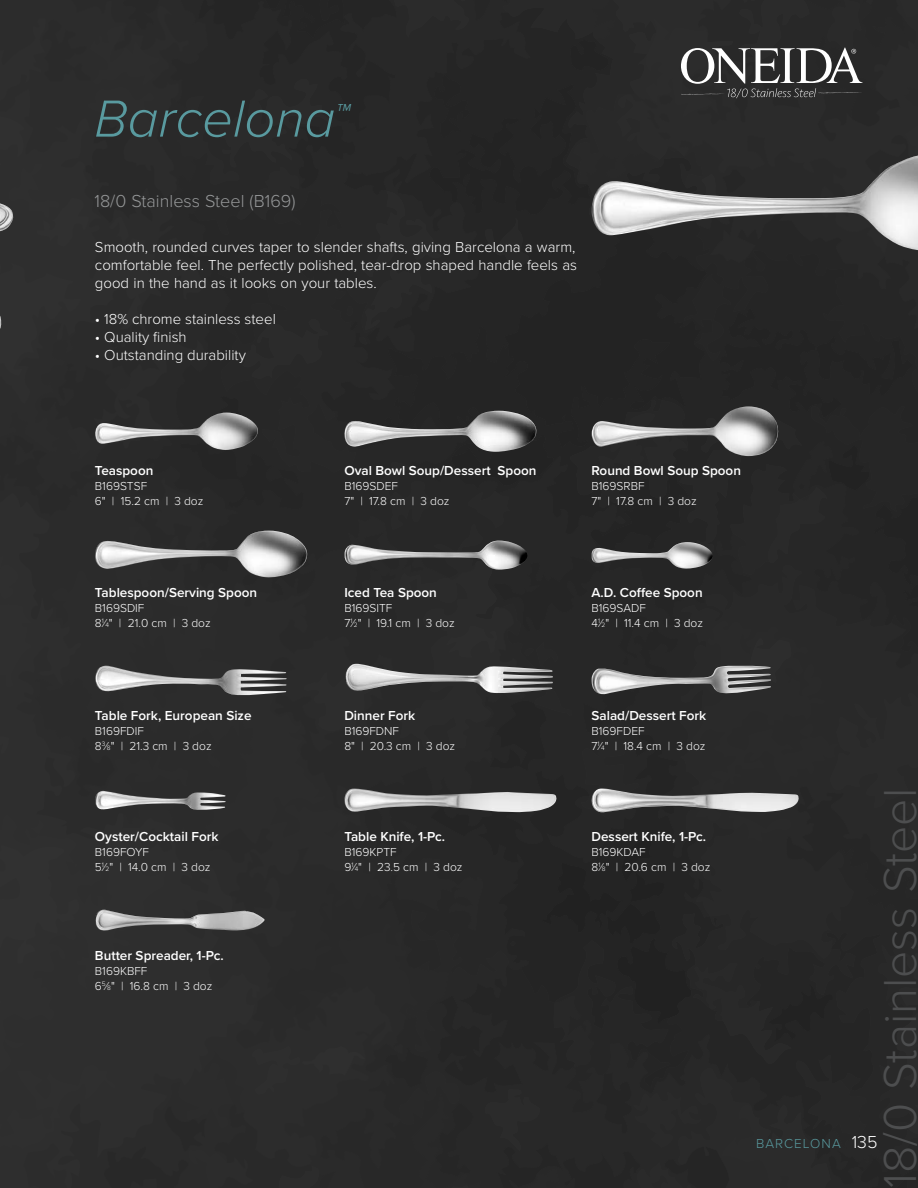
<style>
.page{position:relative;width:918px;height:1188px;background:#282828}
.page>*{position:absolute;margin:0;border:0;box-sizing:border-box;transform-origin:0 0}
.t1{font:italic 300 54px "Proxima Nova";color:#599a9f}
.t2{font:300 48px "Proxima Nova";color:#4d4e4f}
.t3{font:300 18px "Proxima Nova";color:#959798}
.t4{font:300 15px/18px "Proxima Nova";color:#fff;text-align:justify}
.t5{font:600 13.5px "Proxima Nova";color:#fff}
.t6{font:300 13.5px "Proxima Nova";letter-spacing:.075em;color:#599a9f}
.t7{font:300 12px/15px "Proxima Nova";color:#fff}
.s1{font-size:6.6px}
.s2{font-size:18px;color:#fff}
</style>
<div class="page">
<img style="left:0;top:203px;width:13px;height:126px">
<img style="left:592px;top:156px;width:326px;height:94px">
<img style="left:591px;top:406px;width:188px;height:50px">
<img style="left:344px;top:541px;width:184px;height:29px">
<img style="left:95px;top:531px;width:212px;height:47px">
<img style="left:344px;top:411px;width:193px;height:41px">
<img style="left:95px;top:413px;width:163px;height:37px">
<img style="left:95px;top:666px;width:192px;height:31px">
<img style="left:592px;top:666px;width:180px;height:30px">
<img style="left:345px;top:664px;width:208px;height:29px">
<img style="left:95px;top:791px;width:131px;height:20px">
<img style="left:592px;top:542px;width:121px;height:27px">
<img style="left:344px;top:789px;width:214px;height:24px">
<img style="left:590px;top:788px;width:210px;height:26px">
<img style="left:95px;top:910px;width:170px;height:21px">
<h1 class="t1" style="left:94px;top:78px;width:257px">Barcelona<sup>™</sup></h1>
<h3 class="t3" style="left:94px;top:188px;width:202px">18/0 Stainless Steel (B169)</h3>
<p class="t4" style="left:95px;top:238px;width:484px">Smooth, rounded curves taper to slender shafts, giving Barcelona a warm, comfortable feel. The perfectly polished, tear-drop shaped handle feels as good in the hand as it looks on your tables.</p>
<p class="t4" style="left:95px;top:310px;width:182px">• 18% chrome stainless steel</p>
<p class="t4" style="left:95px;top:328px;width:93px">• Quality finish</p>
<p class="t4" style="left:95px;top:346px;width:152px">• Outstanding durability</p>
<p class="t5" style="left:95px;top:461px;width:60px">Teaspoon</p>
<p class="t7" style="left:95px;top:478px;width:110px">B169STSF<br>6" | 15.2 cm | 3 doz</p>
<p class="t5" style="left:344px;top:461px;width:194px">Oval Bowl Soup/Dessert Spoon</p>
<p class="t7" style="left:344px;top:478px;width:107px">B169SDEF<br>7" | 17.8 cm | 3 doz</p>
<p class="t5" style="left:592px;top:461px;width:151px">Round Bowl Soup Spoon</p>
<p class="t7" style="left:592px;top:478px;width:107px">B169SRBF<br>7" | 17.8 cm | 3 doz</p>
<p class="t5" style="left:95px;top:582px;width:164px">Tablespoon/Serving Spoon</p>
<p class="t7" style="left:95px;top:599px;width:117px">B169SDIF<br>8<sup>1</sup>⁄<span class="s1">4</span>" | 21.0 cm | 3 doz</p>
<p class="t5" style="left:344px;top:582px;width:94px">Iced Tea Spoon</p>
<p class="t7" style="left:344px;top:599px;width:112px">B169SITF<br>7<sup>1</sup>⁄<span class="s1">2</span>" | 19.1 cm | 3 doz</p>
<p class="t5" style="left:592px;top:582px;width:113px">A.D. Coffee Spoon</p>
<p class="t7" style="left:592px;top:599px;width:113px">B169SADF<br>4<sup>1</sup>⁄<span class="s1">2</span>" | 11.4 cm | 3 doz</p>
<p class="t5" style="left:95px;top:705px;width:158px">Table Fork, European Size</p>
<p class="t7" style="left:95px;top:723px;width:118px">B169FDIF<br>8<sup>3</sup>⁄<span class="s1">8</span>" | 21.3 cm | 3 doz</p>
<p class="t5" style="left:344px;top:705px;width:72px">Dinner Fork</p>
<p class="t7" style="left:344px;top:723px;width:112px">B169FDNF<br>8" | 20.3 cm | 3 doz</p>
<p class="t5" style="left:592px;top:705px;width:116px">Salad/Dessert Fork</p>
<p class="t7" style="left:592px;top:723px;width:115px">B169FDEF<br>7<sup>1</sup>⁄<span class="s1">4</span>" | 18.4 cm | 3 doz</p>
<p class="t5" style="left:95px;top:826px;width:125px">Oyster/Cocktail Fork</p>
<p class="t7" style="left:95px;top:844px;width:117px">B169FOYF<br>5<sup>1</sup>⁄<span class="s1">2</span>" | 14.0 cm | 3 doz</p>
<p class="t5" style="left:95px;top:946px;width:130px">Butter Spreader, 1-Pc.</p>
<p class="t7" style="left:95px;top:963px;width:119px">B169KBFF<br>6<sup>5</sup>⁄<span class="s1">8</span>" | 16.8 cm | 3 doz</p>
<p class="t5" style="left:344px;top:826px;width:102px">Table Knife, 1-Pc.</p>
<p class="t7" style="left:344px;top:844px;width:120px">B169KPTF<br>9<sup>1</sup>⁄<span class="s1">4</span>" | 23.5 cm | 3 doz</p>
<p class="t5" style="left:592px;top:826px;width:116px">Dessert Knife, 1-Pc.</p>
<p class="t7" style="left:592px;top:844px;width:120px">B169KDAF<br>8<sup>1</sup>⁄<span class="s1">8</span>" | 20.6 cm | 3 doz</p>
<h2 class="t2" style="left:864px;top:1188px;width:402px;rotate:-90deg">18/0 Stainless Steel</h2>
<p class="t6" style="left:756px;top:1133px;width:123px">BARCELONA <span class="s2">135</span></p>
</div>
